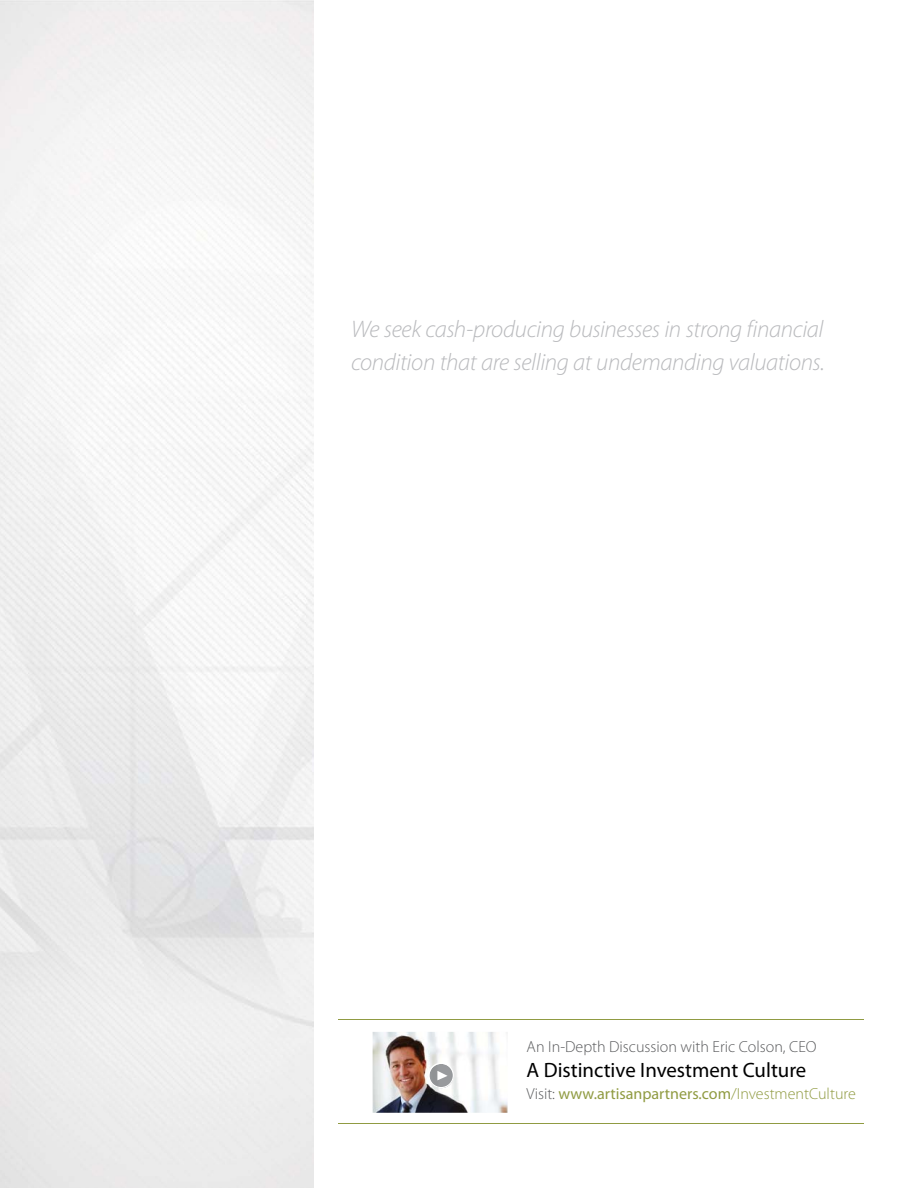
<style>
.page{position:relative;width:918px;height:1188px;background:#fff}
.page>*{position:absolute;margin:0;border:0;box-sizing:border-box;transform-origin:0 0}
.t1{font:italic 300 24px/33px "Myriad Pro";letter-spacing:-.015em;color:#b9babd}
.t2{font:20.85px "Myriad Pro";color:#000}
.t3{font:16.05px "Myriad Pro";color:#909b42}
.t4{font:300 16.05px "Myriad Pro";color:#5a5b5d}
.s1{font-weight:300;color:#5a5b5d}
.s2{font-weight:300}
</style>
<div class="page">
<hr style="left:338px;top:1124px;width:526px;height:1px;background:#909b42">
<hr style="left:338px;top:1019px;width:526px;height:1px;background:#909b42">
<img style="left:373px;top:1032px;width:135px;height:81px">
<svg style="left:428px;top:1063px;width:26px;height:25px"></svg>
<p class="t1" style="left:351px;top:315px;width:475px">We seek cash-producing businesses in strong financial condition that are selling at undemanding valuations.</p>
<p class="t4" style="left:527px;top:1040px;width:291px">An In-Depth Discussion with Eric Colson, CEO</p>
<p class="t2" style="left:527px;top:1062px;width:281px">A Distinctive Investment Culture</p>
<p class="t3" style="left:527px;top:1088px;width:331px"><span class="s1">Visit:</span> www.artisanpartners.com<span class="s2">/InvestmentCulture</span></p>
</div>
